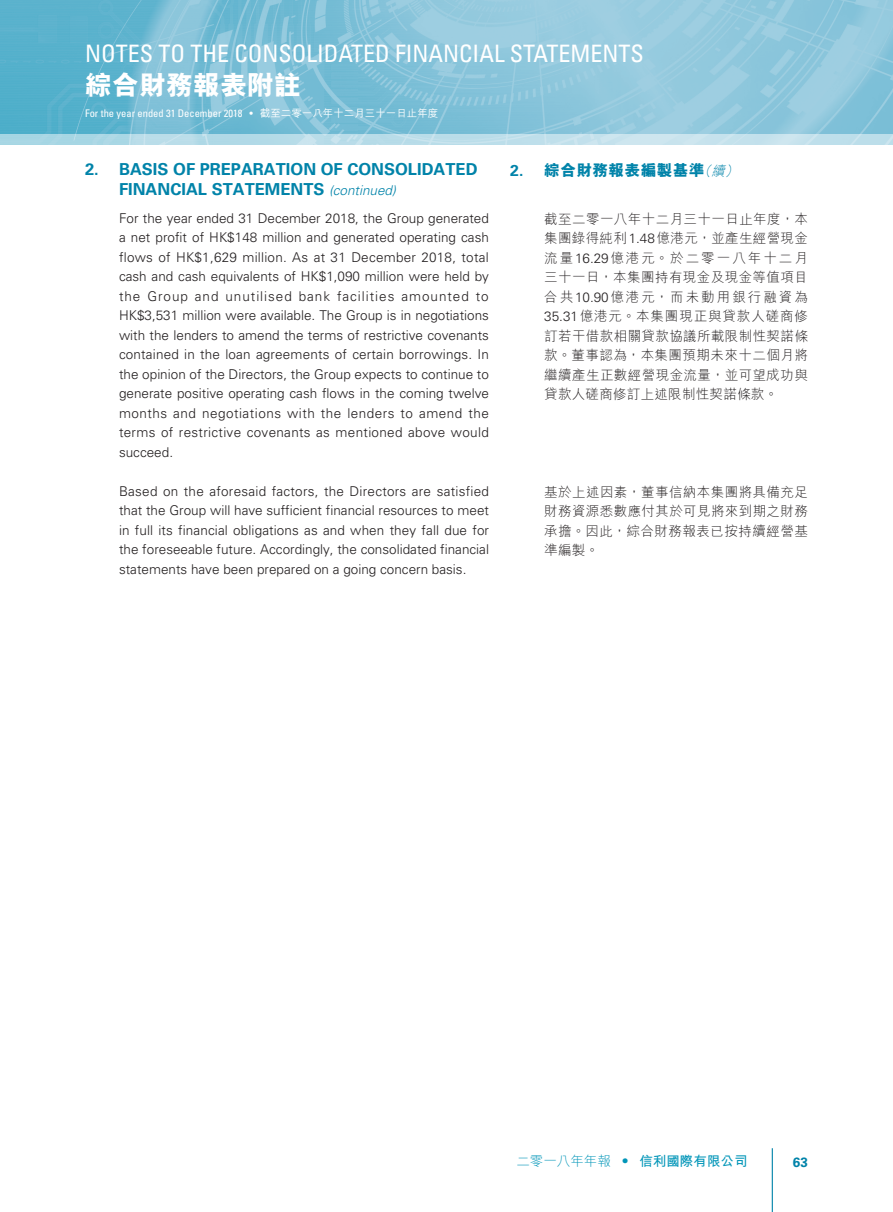
<style>
.page{position:relative;width:893px;height:1212px;background:#fff}
.page>*{position:absolute;margin:0;border:0;box-sizing:border-box;transform-origin:0 0}
.t1{font:800 27px "M Hei HK";color:#fff}
.t2{font:condensed 24px "Univers LT Std";color:#fff}
._01_H1_E{font:700 16.5px/19.5px "Univers LT Std";color:#0083a9}
._001_H1_C{font:800 15.75px "M Hei HK";letter-spacing:.02em;color:#0083a9}
._00_txt_E{font:300 13.5px/19.5px "Univers LT Std";color:#231f20;text-align:justify}
._000_txt_C{font:300 13.5px/19.5px "M Hei HK";letter-spacing:.03em;color:#231f20;text-align:justify}
.t3{font:700 13.5px "M Hei HK";color:#0095b8}
.t4{font:700 13.5px "Univers LT Std";color:#0083a9}
.t5{font:condensed 10.5px "Univers LT Std";color:#fff}
.s1{font-family:"M Hei HK";font-weight:500;font-stretch:normal}
.s2{font-weight:300;font-style:italic;font-size:13.5px}
.s3{font-family:"Univers LT Std";font-weight:700}
.s4{font-family:"Univers LT Std"}
.s5{font-weight:300}
</style>
<div class="page">
<img style="left:0;top:0;width:893px;height:134px">
<svg style="left:0;top:134px;width:893px;height:11px;background:#bcdee9"></svg>
<hr style="left:772px;top:1148px;width:1px;height:64px;background:#0083a9">
<p class="t2" style="left:85px;top:38px;width:560px">NOTES TO THE CONSOLIDATED FINANCIAL STATEMENTS</p>
<p class="t1" style="left:85px;top:71px;width:217px">綜合財務報表附註</p>
<p class="t5" style="left:85px;top:106px;width:355px">For the year ended 31 December 2018 • <span class="s1">截至二零一八年十二月三十一日止年度</span></p>
<p class="_01_H1_E" style="left:119px;top:160px;width:360px;text-indent:-34px">2. BASIS OF PREPARATION OF CONSOLIDATED<br>FINANCIAL STATEMENTS <span class="s2">(continued)</span></p>
<p class="_00_txt_E" style="left:119px;top:208px;width:371px">For the year ended 31 December 2018, the Group generated a net profit of HK$148 million and generated operating cash flows of HK$1,629 million. As at 31 December 2018, total cash and cash equivalents of HK$1,090 million were held by the Group and unutilised bank facilities amounted to HK$3,531 million were available. The Group is in negotiations with the lenders to amend the terms of restrictive covenants contained in the loan agreements of certain borrowings. In the opinion of the Directors, the Group expects to continue to generate positive operating cash flows in the coming twelve months and negotiations with the lenders to amend the terms of restrictive covenants as mentioned above would succeed.</p>
<p class="_00_txt_E" style="left:119px;top:481px;width:372px">Based on the aforesaid factors, the Directors are satisfied that the Group will have sufficient financial resources to meet in full its financial obligations as and when they fall due for the foreseeable future. Accordingly, the consolidated financial statements have been prepared on a going concern basis.</p>
<p class="_001_H1_C" style="left:510px;top:162px;width:232px"><span class="s3">2.</span> 綜合財務報表編製基準<span class="s2">（續）</span></p>
<p class="_000_txt_C" style="left:544px;top:209px;width:265px">截至二零一八年十二月三十一日止年度，本集團錄得純利<span class="s4">1.48</span>億港元，並產生經營現金流量<span class="s4">16.29</span>億港元。於二零一八年十二月三十一日，本集團持有現金及現金等值項目合共<span class="s4">10.90</span>億港元，而未動用銀行融資為<span class="s4">35.31</span>億港元。本集團現正與貸款人磋商修訂若干借款相關貸款協議所載限制性契諾條款。董事認為，本集團預期未來十二個月將繼續產生正數經營現金流量，並可望成功與貸款人磋商修訂上述限制性契諾條款。</p>
<p class="_000_txt_C" style="left:544px;top:482px;width:265px">基於上述因素，董事信納本集團將具備充足財務資源悉數應付其於可見將來到期之財務承擔。因此，綜合財務報表已按持續經營基準編製。</p>
<p class="t3" style="left:516px;top:1151px;width:233px"><span class="s5">二零一八年年報</span> • 信利國際有限公司</p>
<p class="t4" style="left:793px;top:1154px;width:17px">63</p>
</div>
